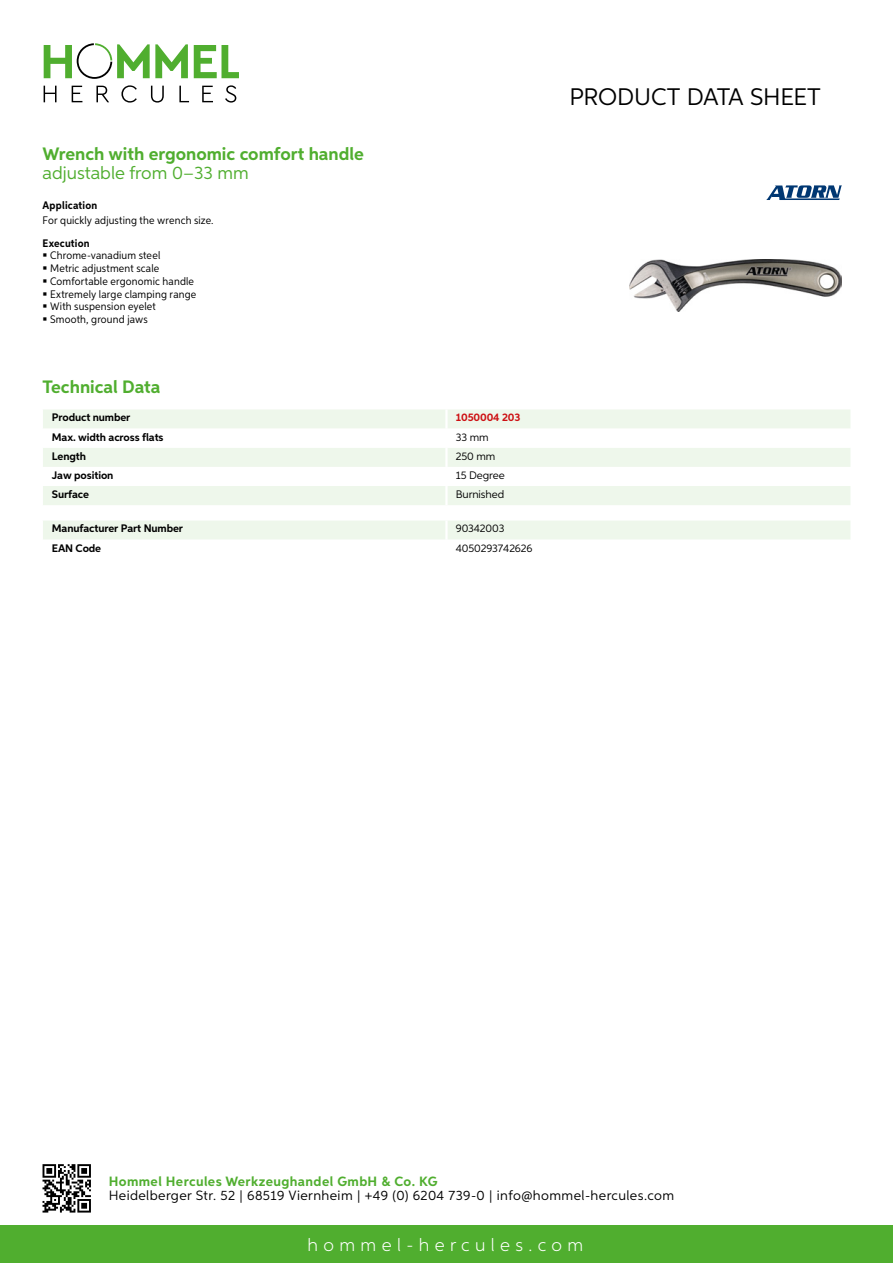
<style>
.page{position:relative;width:893px;height:1263px;background:#fff}
.page>*{position:absolute;margin:0;border:0;box-sizing:border-box;transform-origin:0 0}
.t1{font:24px "Aspira";letter-spacing:-.01em;color:#000}
.t2{font:700 18px "Aspira";color:#50ae2f}
.t3{font:18px "Aspira";color:#50ae2f}
.t4{font:300 18px "Aspira";letter-spacing:.3em;color:#fff}
.t5{font:13.5px "Aspira";letter-spacing:.03em;color:#000}
.t6{font:700 13.5px "Aspira";letter-spacing:.03em;color:#50ae2f}
.t7{font:10.95px/12.8px "Aspira Nar";letter-spacing:.015em;color:#000}
.t8{font:700 10.95px "Aspira";letter-spacing:-.01em;color:#000}
.t9{font:10.95px "Aspira";letter-spacing:-.01em;color:#000}
.t10{font:700 10.95px "Aspira Nar";letter-spacing:.015em;color:#000}
.t11{font:700 10.95px "Aspira";letter-spacing:-.01em;color:#cd1013}
</style>
<div class="page">
<div style="left:0;top:1226px;width:893px;height:37px;background:#50ae2f"></div>
<svg style="left:43px;top:1164px;width:48px;height:48px"></svg>
<svg style="left:194px;top:45px;width:45px;height:33px"></svg>
<svg style="left:44px;top:43px;width:144px;height:36px"></svg>
<svg style="left:44px;top:86px;width:13px;height:16px"></svg>
<svg style="left:72px;top:86px;width:10px;height:16px"></svg>
<svg style="left:96px;top:86px;width:13px;height:16px"></svg>
<svg style="left:121px;top:85px;width:16px;height:18px"></svg>
<svg style="left:151px;top:86px;width:13px;height:17px"></svg>
<svg style="left:179px;top:86px;width:10px;height:16px"></svg>
<svg style="left:202px;top:86px;width:11px;height:16px"></svg>
<svg style="left:225px;top:85px;width:11px;height:18px"></svg>
<div style="left:43px;top:409px;width:807px;height:96px;background:#eef7eb"></div>
<svg style="left:43px;top:429px;width:807px;height:57px"></svg>
<hr style="left:445px;top:409px;width:3px;height:20px;background:#fff">
<hr style="left:445px;top:429px;width:3px;height:19px;background:#fff">
<hr style="left:445px;top:448px;width:3px;height:19px;background:#fff">
<hr style="left:445px;top:467px;width:3px;height:19px;background:#fff">
<hr style="left:445px;top:486px;width:3px;height:19px;background:#fff">
<div style="left:43px;top:521px;width:807px;height:18px;background:#eef7eb"></div>
<img style="left:629px;top:259px;width:213px;height:52px">
<svg style="left:766px;top:185px;width:76px;height:15px"></svg>
<h2 class="t2" style="left:43px;top:142px;width:323px">Wrench with ergonomic comfort handle</h2>
<h2 class="t3" style="left:43px;top:162px;width:208px">adjustable from 0–33 mm</h2>
<p class="t10" style="left:43px;top:199px;width:56px">Application</p>
<p class="t7" style="left:43px;top:214px;width:173px">For quickly adjusting the wrench size.</p>
<p class="t10" style="left:43px;top:236px;width:49px">Execution</p>
<p class="t7" style="left:50px;top:249px;width:148px">Chrome-vanadium steel<br>Metric adjustment scale<br>Comfortable ergonomic handle<br>Extremely large clamping range<br>With suspension eyelet<br>Smooth, ground jaws</p>
<h2 class="t2" style="left:43px;top:375px;width:120px">Technical Data</h2>
<p class="t8" style="left:52px;top:411px;width:80px">Product number</p>
<p class="t11" style="left:456px;top:411px;width:66px">1050004 203</p>
<p class="t8" style="left:52px;top:430px;width:113px">Max. width across flats</p>
<p class="t9" style="left:456px;top:430px;width:34px">33 mm</p>
<p class="t8" style="left:52px;top:449px;width:36px">Length</p>
<p class="t9" style="left:456px;top:449px;width:41px">250 mm</p>
<p class="t8" style="left:52px;top:468px;width:63px">Jaw position</p>
<p class="t9" style="left:456px;top:468px;width:50px">15 Degree</p>
<p class="t8" style="left:52px;top:487px;width:39px">Surface</p>
<p class="t9" style="left:456px;top:487px;width:50px">Burnished</p>
<p class="t8" style="left:52px;top:522px;width:133px">Manufacturer Part Number</p>
<p class="t9" style="left:456px;top:522px;width:50px">90342003</p>
<p class="t8" style="left:52px;top:541px;width:51px">EAN Code</p>
<p class="t9" style="left:456px;top:541px;width:78px">4050293742626</p>
<h1 class="t1" style="left:569px;top:82px;width:253px">Product data sh eet</h1>
<p class="t6" style="left:109px;top:1172px;width:330px">Hommel Hercules Werkzeughandel GmbH &amp; Co. KG</p>
<p class="t5" style="left:109px;top:1187px;width:567px">Heidelberger Str. 52 | 68519 Viernheim | +49 (0) 6204 739-0 | info@hommel-hercules.com</p>
<h2 class="t4" style="left:307px;top:1234px;width:277px">hommel-hercules.com</h2>
</div>
